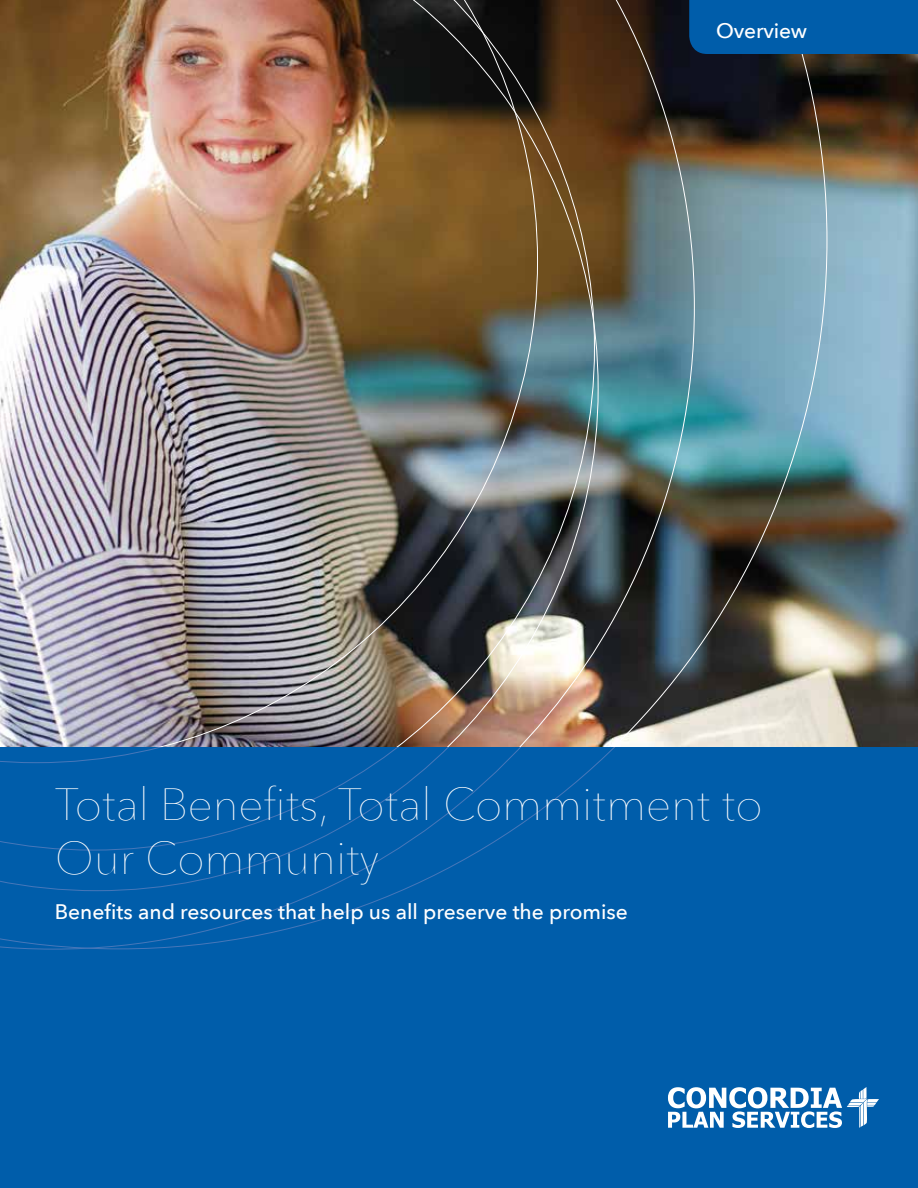
<style>
.page{position:relative;width:918px;height:1188px;background:#fff}
.page>*{position:absolute;margin:0;border:0;box-sizing:border-box;transform-origin:0 0}
.t1{font:200 45px/54px "Avenir Next";color:#fff}
.t2{font:500 21px "Avenir Next";color:#fff}
.t3{font:600 14.25px "Avenir Next";letter-spacing:-.01em;color:#fff}
</style>
<div class="page">
<div style="left:0;top:732px;width:918px;height:456px;background:#005daa"></div>
<svg style="left:668px;top:1087px;width:211px;height:41px"></svg>
<svg style="left:0;top:761px;width:599px;height:130px"></svg>
<img style="left:827px;top:56px;width:91px;height:691px">
<img style="left:695px;top:56px;width:132px;height:691px">
<img style="left:599px;top:0;width:96px;height:747px">
<img style="left:538px;top:0;width:61px;height:747px">
<img style="left:0;top:0;width:538px;height:747px">
<div style="left:688px;top:0;width:230px;height:56px;background:#005daa"></div>
<p class="t2" style="left:716px;top:12px;width:92px">Overview</p>
<p class="t3" style="left:715px;top:19px;width:105px">Concordia Plans</p>
<h1 class="t1" style="left:55px;top:774px;width:709px">Total Benefits, Total Commitment to<br>Our Community</h1>
<p class="t2" style="left:55px;top:894px;width:575px">Benefits and resources that help us all preserve the promise</p>
</div>
